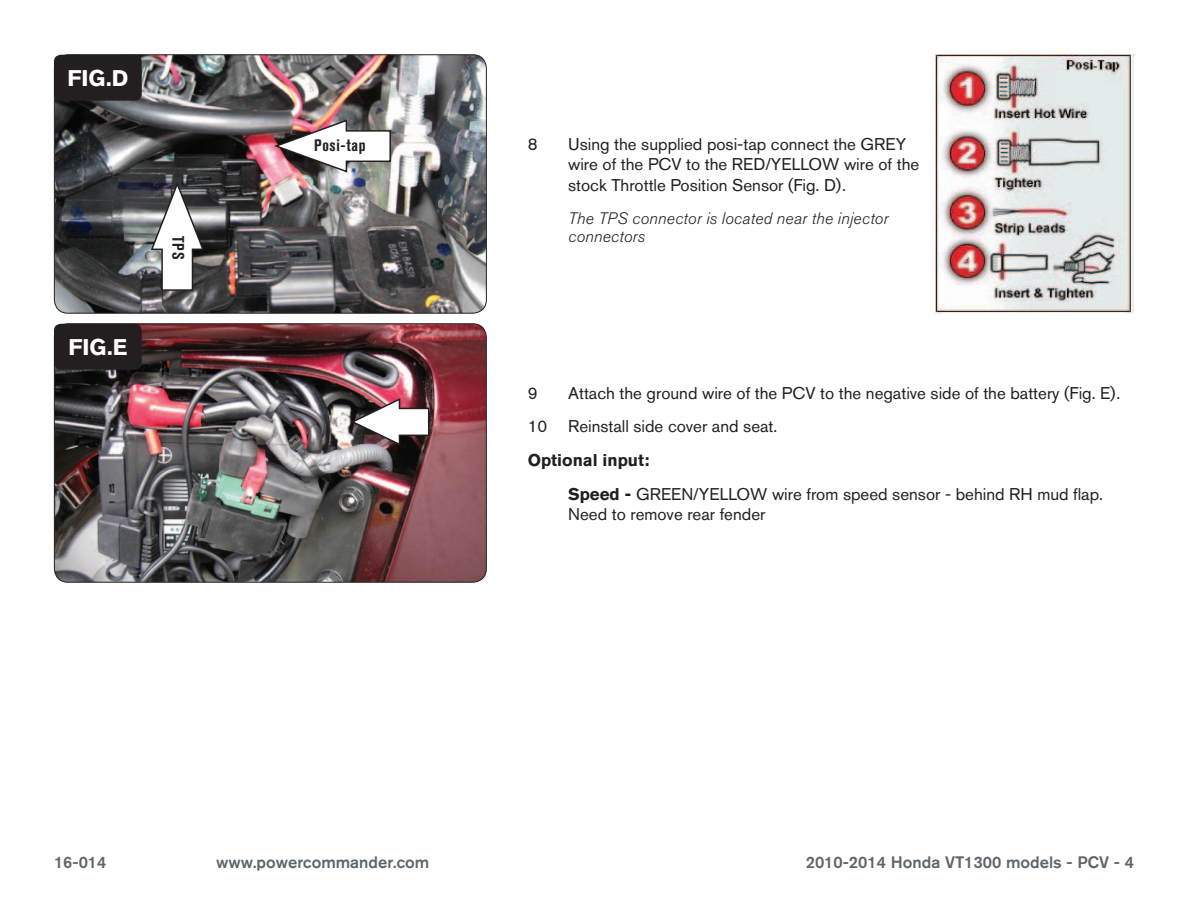
<style>
.page{position:relative;width:1188px;height:918px;background:#fff}
.page>*{position:absolute;margin:0;border:0;box-sizing:border-box;transform-origin:0 0}
.t1{font:700 22.5px "Akzidenz Grotesk BQ";color:#fff}
.Bodycopy{font:16.8px/20.2px "Akzidenz Grotesk BQ";color:#231f20}
.Bodycopy-2{font:700 16.8px "Akzidenz Grotesk BQ";color:#231f20}
.t2{font:500 16.5px "Akzidenz Grotesk BQ";color:#5e656c}
.Bodycopy-3{font:italic 300 16.5px/18px "Akzidenz Grotesk BQ";letter-spacing:.01em;color:#231f20}
.Callouts{font:700 condensed 16.5px "Akzidenz Grotesk BQ";letter-spacing:.04em;color:#231f20}
.s1{font-weight:700}
</style>
<div class="page">
<img style="left:55px;top:55px;width:430px;height:257px">
<div style="left:54px;top:54px;width:433px;height:260px;border:1px solid #231f20;border-radius:14px"></div>
<div style="left:54px;top:55px;width:88px;height:46px;background:#231f20;border-radius:7px"></div>
<img style="left:54px;top:324px;width:431px;height:257px">
<div style="left:54px;top:323px;width:433px;height:260px;border:1px solid #231f20;border-radius:14px"></div>
<div style="left:54px;top:324px;width:88px;height:46px;background:#231f20;border-radius:7px"></div>
<svg style="left:150px;top:180px;width:55px;height:112px"></svg>
<img style="left:272px;top:119px;width:120px;height:55px">
<img style="left:935px;top:54px;width:199px;height:260px">
<img style="left:349px;top:397px;width:81px;height:50px">
<p class="t1" style="left:67px;top:65px;width:62px">FIG.D</p>
<p class="t1" style="left:68px;top:334px;width:61px">FIG.E</p>
<p class="Callouts" style="left:188px;top:236px;width:24px;rotate:90deg">TPS</p>
<p class="Callouts" style="left:314px;top:136px;width:53px">Posi-tap</p>
<p class="Bodycopy" style="left:528px;top:134px;width:11px">8</p>
<p class="Bodycopy" style="left:568px;top:134px;width:353px">Using the supplied posi-tap connect the GREY wire of the PCV to the RED/YELLOW wire of the stock Throttle Position Sensor (Fig. D).</p>
<p class="Bodycopy-3" style="left:568px;top:210px;width:322px">The TPS connector is located near the injector connectors</p>
<p class="Bodycopy" style="left:528px;top:382px;width:11px">9</p>
<p class="Bodycopy" style="left:568px;top:382px;width:554px">Attach the ground wire of the PCV to the negative side of the battery (Fig. E).</p>
<p class="Bodycopy" style="left:528px;top:416px;width:251px">10 Reinstall side cover and seat.</p>
<p class="Bodycopy-2" style="left:528px;top:450px;width:123px">Optional input:</p>
<p class="Bodycopy" style="left:568px;top:484px;width:536px"><span class="s1">Speed -</span> GREEN/YELLOW wire from speed sensor - behind RH mud flap.<br>Need to remove rear fender</p>
<p class="t2" style="left:54px;top:852px;width:54px">16-014</p>
<p class="t2" style="left:216px;top:852px;width:215px">www.powercommander.com</p>
<p class="t2" style="left:806px;top:852px;width:330px">2010-2014 Honda VT1300 models - PCV - 4</p>
</div>
